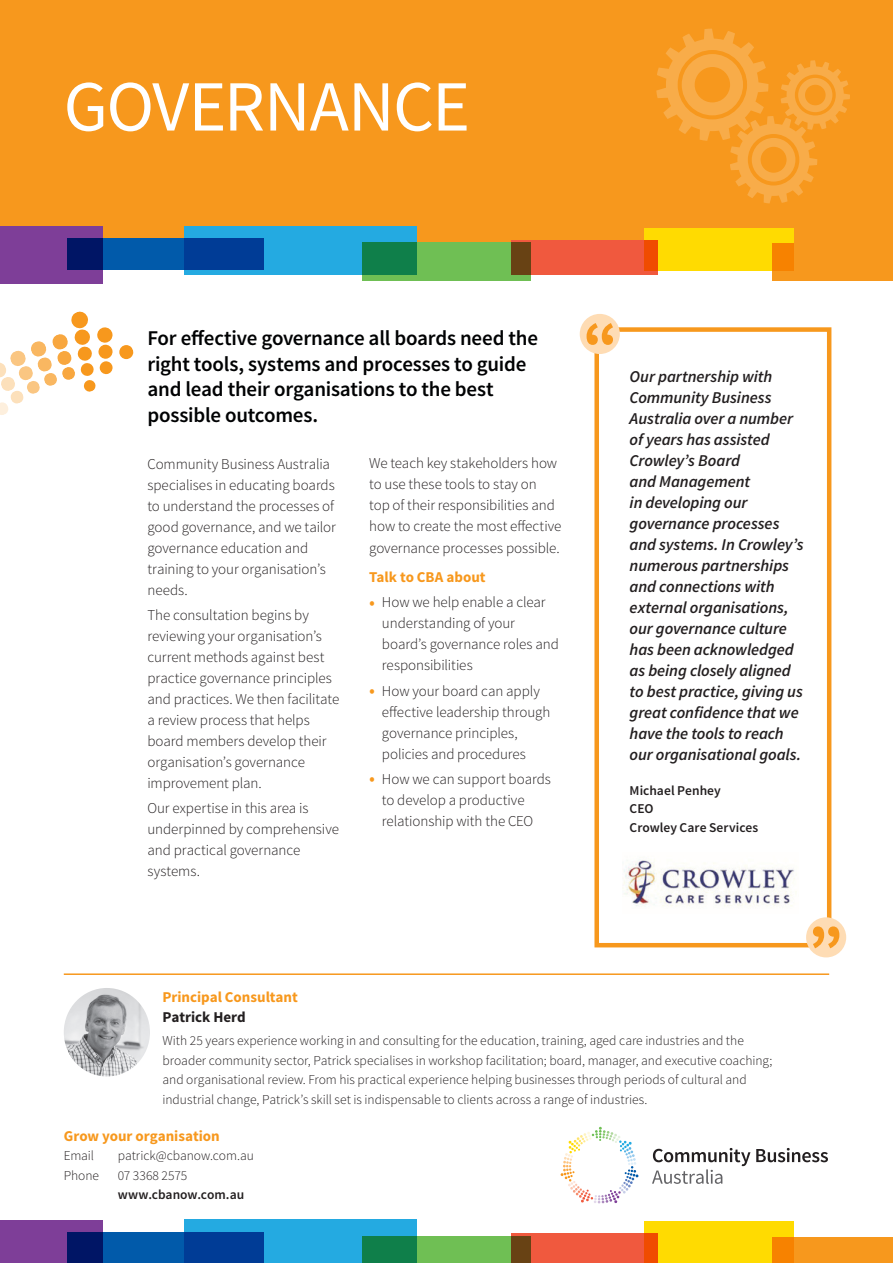
<style>
.page{position:relative;width:893px;height:1263px;background:#fff}
.page>*{position:absolute;margin:0;border:0;box-sizing:border-box;transform-origin:0 0}
.t1{font:72px "Source Sans Pro";letter-spacing:-.02em;color:#fff}
.t2{font:600 21px/25.5px "Source Sans Pro";letter-spacing:-.01em;color:#010203}
.t3{font:italic 600 16.5px/21px "Source Sans Pro";letter-spacing:-.005em;color:#231f20}
.t4{font:300 15px/21px "Source Sans Pro";letter-spacing:-.005em;color:#231f20}
.t5{font:700 15px "Source Sans Pro";color:#f7981d}
.t6{font:700 15px "Source Sans Pro";color:#231f20}
.t7{font:300 13.5px/19.5px "Source Sans Pro";color:#231f20}
.t8{font:600 13.5px/18px "Source Sans Pro";color:#231f20}
.s1{font-size:21px;color:#f7981d}
</style>
<div class="page">
<div style="left:0;top:0;width:893px;height:261px;background:#f7981d"></div>
<img style="left:64px;top:988px;width:86px;height:88px">
<hr style="left:64px;top:973px;width:765px;height:2px;background:#f7981d">
<div style="left:119px;top:345px;width:14px;height:14px;background:#f7981d;border-radius:50%"></div>
<svg style="left:0;top:311px;width:113px;height:104px"></svg>
<svg style="left:656px;top:29px;width:194px;height:174px"></svg>
<svg style="left:561px;top:1127px;width:78px;height:76px"></svg>
<svg style="left:756px;top:1148px;width:72px;height:14px"></svg>
<svg style="left:652px;top:1148px;width:98px;height:36px"></svg>
<div style="left:0;top:1220px;width:103px;height:43px;background:#7e3e98"></div>
<svg style="left:67px;top:1232px;width:117px;height:31px;background:#004494"></svg>
<svg style="left:184px;top:1219px;width:233px;height:44px;background:#198acb"></svg>
<svg style="left:362px;top:1236px;width:149px;height:27px;background:#4ba750"></svg>
<div style="left:511px;top:1233px;width:146px;height:30px;background:#f0593e"></div>
<div style="left:644px;top:1221px;width:149px;height:42px;background:#ffdb01"></div>
<svg style="left:772px;top:1237px;width:121px;height:26px;background:#f79417"></svg>
<div style="left:594px;top:327px;width:237px;height:620px;border:4px solid #f7981d"></div>
<div style="left:580px;top:314px;width:40px;height:40px;background:#fedcb4;border-radius:50%"></div>
<svg style="left:587px;top:323px;width:26px;height:22px"></svg>
<img style="left:623px;top:860px;width:174px;height:47px">
<div style="left:806px;top:917px;width:40px;height:40px;background:#fedcb4;border-radius:50%"></div>
<svg style="left:813px;top:926px;width:26px;height:22px"></svg>
<div style="left:0;top:226px;width:103px;height:58px;background:#7e3e98"></div>
<svg style="left:67px;top:238px;width:117px;height:32px;background:#004494"></svg>
<svg style="left:184px;top:226px;width:233px;height:48px;background:#1a8ccb"></svg>
<svg style="left:362px;top:243px;width:169px;height:38px;background:#51ab50"></svg>
<div style="left:511px;top:240px;width:146px;height:34px;background:#f0593e"></div>
<div style="left:644px;top:228px;width:149px;height:42px;background:#ffdb01"></div>
<div style="left:772px;top:244px;width:121px;height:37px;background:#f7981d"></div>
<h1 class="t1" style="left:64px;top:62px;width:408px">GOVERNANCE</h1>
<h2 class="t2" style="left:147px;top:326px;width:392px">For effective governance all boards need the right tools, systems and processes to guide and lead their organisations to the best possible outcomes.</h2>
<p class="t4" style="left:147px;top:453px;width:190px">Community Business Australia specialises in educating boards to understand the processes of good governance, and we tailor governance education and training to your organisation’s needs.</p>
<p class="t4" style="left:147px;top:604px;width:193px">The consultation begins by reviewing your organisation’s current methods against best practice governance principles and practices. We then facilitate a review process that helps board members develop their organisation’s governance improvement plan.</p>
<p class="t4" style="left:147px;top:798px;width:193px">Our expertise in this area is underpinned by comprehensive and practical governance systems.</p>
<p class="t4" style="left:369px;top:453px;width:194px">We teach key stakeholders how to use these tools to stay on<br>top of their responsibilities and how to create the most effective governance processes possible.</p>
<p class="t5" style="left:369px;top:567px;width:118px">Talk to CBA about</p>
<p class="t4" style="left:382px;top:592px;width:178px;text-indent:-13px"><span class="s1">•</span> How we help enable a clear understanding of your board’s governance roles and responsibilities</p>
<p class="t4" style="left:382px;top:680px;width:170px;text-indent:-13px"><span class="s1">•</span> How your board can apply effective leadership through governance principles, policies and procedures</p>
<p class="t4" style="left:382px;top:768px;width:170px;text-indent:-13px"><span class="s1">•</span> How we can support boards to develop a productive relationship with the CEO</p>
<p class="t3" style="left:630px;top:366px;width:175px">Our partnership with<br>Community Business<br>Australia over a number of years has assisted<br>Crowley’s Board<br>and Management<br>in developing our governance processes and systems. In Crowley’s numerous partnerships and connections with external organisations, our governance culture has been acknowledged as being closely aligned to best practice, giving us great confidence that we have the tools to reach our organisational goals.</p>
<p class="t8" style="left:630px;top:781px;width:93px">Michael Penhey<br>CEO</p>
<p class="t8" style="left:630px;top:819px;width:130px">Crowley Care Services</p>
<p class="t5" style="left:162px;top:987px;width:137px">Principal Consultant</p>
<p class="t6" style="left:162px;top:1007px;width:85px">Patrick Herd</p>
<p class="t7" style="left:162px;top:1031px;width:611px">With 25 years experience working in and consulting for the education, training, aged care industries and the broader community sector, Patrick specialises in workshop facilitation; board, manager, and executive coaching; and organisational review. From his practical experience helping businesses through periods of cultural and industrial change, Patrick’s skill set is indispensable to clients across a range of industries.</p>
<p class="t5" style="left:64px;top:1126px;width:158px">Grow your organisation</p>
<p class="t7" style="left:64px;top:1146px;width:32px">Email</p>
<p class="t7" style="left:118px;top:1146px;width:138px">patrick@cbanow.com.au</p>
<p class="t7" style="left:64px;top:1165px;width:37px">Phone</p>
<p class="t7" style="left:118px;top:1165px;width:71px">07 3368 2575</p>
<p class="t8" style="left:118px;top:1186px;width:128px">www.cbanow.com.au</p>
</div>
